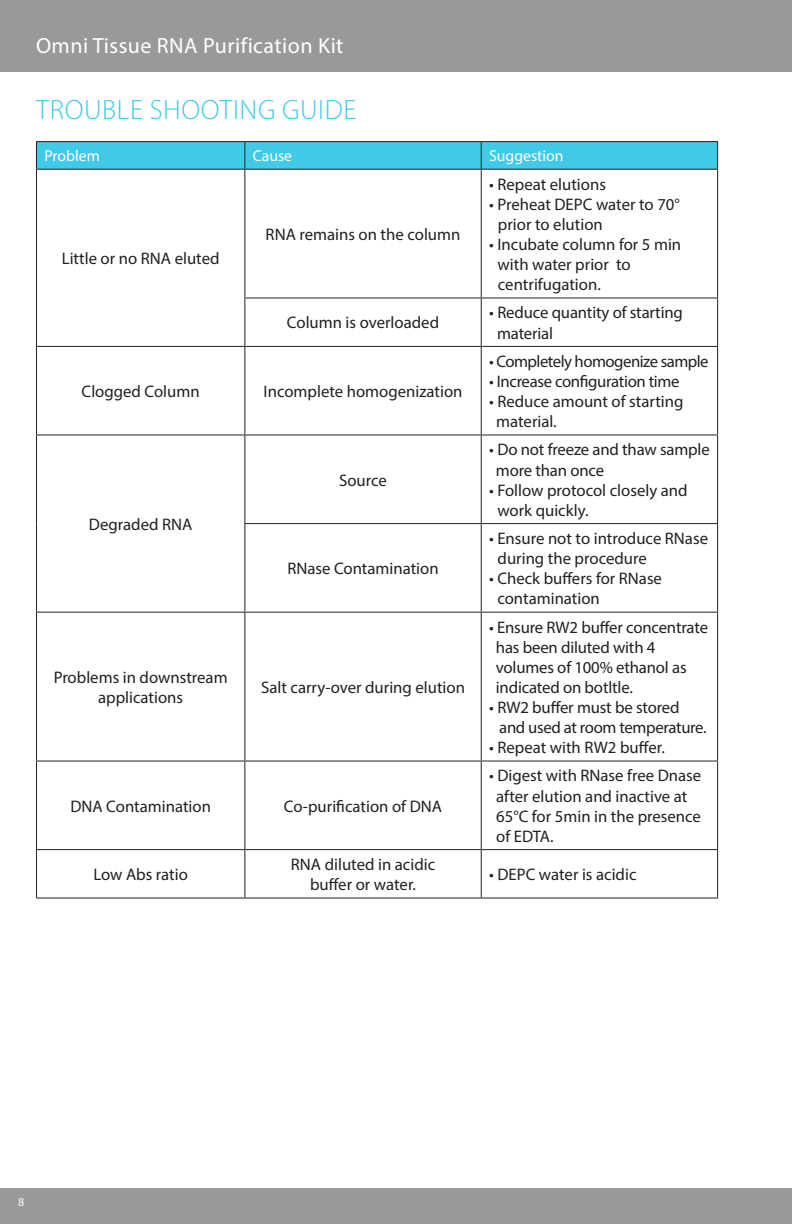
<style>
.page{position:relative;width:792px;height:1224px;background:#fff}
.page>*{position:absolute;margin:0;border:0;box-sizing:border-box;transform-origin:0 0}
.t1{font:300 28px "Myriad Pro";letter-spacing:.02em;color:#41c9e8}
.t2{font:22px "Myriad Pro";letter-spacing:.02em;color:#fff}
.t3{font:16.8px/20px "Myriad Pro";color:#231f20;text-align:center}
.t4{font:16.8px "Myriad Pro";letter-spacing:-.02em;color:#231f20}
.t5{font:16.8px "Myriad Pro";letter-spacing:-.03em;color:#231f20}
.t6{font:15.8px "Myriad Pro";color:#fff}
.t7{font:12px "Myriad Pro";color:#fff}
</style>
<div class="page">
<div style="left:0;top:0;width:792px;height:72px;background:#99989b"></div>
<div style="left:0;top:1188px;width:792px;height:36px;background:#99989b"></div>
<hr style="left:36px;top:170px;width:1px;height:128px;background:#231f20">
<hr style="left:244px;top:170px;width:1px;height:127px;background:#231f20">
<hr style="left:481px;top:170px;width:1px;height:127px;background:#231f20">
<hr style="left:717px;top:170px;width:1px;height:127px;background:#231f20">
<hr style="left:36px;top:298px;width:1px;height:48px;background:#231f20">
<hr style="left:244px;top:297px;width:237px;height:1px;background:#231f20">
<hr style="left:244px;top:298px;width:1px;height:48px;background:#231f20">
<hr style="left:481px;top:297px;width:237px;height:1px;background:#231f20">
<hr style="left:481px;top:298px;width:1px;height:48px;background:#231f20">
<hr style="left:717px;top:298px;width:1px;height:48px;background:#231f20">
<hr style="left:36px;top:346px;width:209px;height:1px;background:#231f20">
<hr style="left:36px;top:347px;width:1px;height:87px;background:#231f20">
<hr style="left:245px;top:346px;width:236px;height:1px;background:#231f20">
<hr style="left:244px;top:347px;width:1px;height:87px;background:#231f20">
<hr style="left:481px;top:346px;width:237px;height:1px;background:#231f20">
<hr style="left:481px;top:347px;width:1px;height:87px;background:#231f20">
<hr style="left:717px;top:347px;width:1px;height:87px;background:#231f20">
<hr style="left:36px;top:434px;width:209px;height:1px;background:#231f20">
<hr style="left:36px;top:435px;width:1px;height:89px;background:#231f20">
<hr style="left:245px;top:434px;width:236px;height:1px;background:#231f20">
<hr style="left:244px;top:435px;width:1px;height:88px;background:#231f20">
<hr style="left:481px;top:434px;width:237px;height:1px;background:#231f20">
<hr style="left:481px;top:435px;width:1px;height:88px;background:#231f20">
<hr style="left:717px;top:435px;width:1px;height:88px;background:#231f20">
<hr style="left:36px;top:524px;width:1px;height:88px;background:#231f20">
<hr style="left:244px;top:523px;width:237px;height:1px;background:#231f20">
<hr style="left:244px;top:524px;width:1px;height:88px;background:#231f20">
<hr style="left:481px;top:523px;width:237px;height:1px;background:#231f20">
<hr style="left:481px;top:524px;width:1px;height:88px;background:#231f20">
<hr style="left:717px;top:524px;width:1px;height:88px;background:#231f20">
<hr style="left:36px;top:612px;width:209px;height:1px;background:#231f20">
<hr style="left:36px;top:613px;width:1px;height:148px;background:#231f20">
<hr style="left:245px;top:612px;width:236px;height:1px;background:#231f20">
<hr style="left:244px;top:613px;width:1px;height:148px;background:#231f20">
<hr style="left:481px;top:612px;width:237px;height:1px;background:#231f20">
<hr style="left:481px;top:613px;width:1px;height:148px;background:#231f20">
<hr style="left:717px;top:613px;width:1px;height:148px;background:#231f20">
<hr style="left:36px;top:761px;width:209px;height:1px;background:#231f20">
<hr style="left:36px;top:762px;width:1px;height:87px;background:#231f20">
<hr style="left:245px;top:761px;width:236px;height:1px;background:#231f20">
<hr style="left:244px;top:762px;width:1px;height:87px;background:#231f20">
<hr style="left:481px;top:761px;width:237px;height:1px;background:#231f20">
<hr style="left:481px;top:762px;width:1px;height:87px;background:#231f20">
<hr style="left:717px;top:762px;width:1px;height:87px;background:#231f20">
<hr style="left:36px;top:849px;width:209px;height:1px;background:#231f20">
<hr style="left:36px;top:850px;width:1px;height:48px;background:#231f20">
<hr style="left:245px;top:849px;width:236px;height:1px;background:#231f20">
<hr style="left:244px;top:850px;width:1px;height:48px;background:#231f20">
<hr style="left:481px;top:849px;width:237px;height:1px;background:#231f20">
<hr style="left:481px;top:850px;width:1px;height:48px;background:#231f20">
<hr style="left:717px;top:850px;width:1px;height:48px;background:#231f20">
<hr style="left:36px;top:898px;width:209px;height:1px;background:#231f20">
<hr style="left:245px;top:898px;width:236px;height:1px;background:#231f20">
<hr style="left:481px;top:898px;width:237px;height:1px;background:#231f20">
<hr style="left:36px;top:141px;width:209px;height:1px;background:#231f20">
<hr style="left:245px;top:141px;width:236px;height:1px;background:#231f20">
<hr style="left:481px;top:141px;width:237px;height:1px;background:#231f20">
<svg style="left:36px;top:142px;width:682px;height:27px;background:#40c5e3"></svg>
<hr style="left:36px;top:169px;width:209px;height:1px;background:#231f20">
<hr style="left:245px;top:169px;width:236px;height:1px;background:#231f20">
<hr style="left:481px;top:169px;width:237px;height:1px;background:#231f20">
<h2 class="t2" style="left:36px;top:32px;width:309px">Omni Tissue RNA Purification Kit</h2>
<p class="t1" style="left:36px;top:94px;width:322px">TROUBLE SHOOTING GUIDE</p>
<p class="t6" style="left:44px;top:146px;width:57px">Problem</p>
<p class="t6" style="left:253px;top:146px;width:41px">Cause</p>
<p class="t6" style="left:489px;top:146px;width:76px">Suggestion</p>
<p class="t3" style="left:62px;top:248px;width:159px">Little or no RNA eluted</p>
<p class="t3" style="left:266px;top:224px;width:196px">RNA remains on the column</p>
<p class="t3" style="left:287px;top:313px;width:154px">Column is overloaded</p>
<p class="t3" style="left:82px;top:381px;width:120px">Clogged Column</p>
<p class="t3" style="left:264px;top:381px;width:200px">Incomplete homogenization</p>
<p class="t3" style="left:89px;top:514px;width:105px">Degraded RNA</p>
<p class="t3" style="left:339px;top:470px;width:49px">Source</p>
<p class="t3" style="left:287px;top:558px;width:153px">RNase Contamination</p>
<p class="t3" style="left:54px;top:667px;width:175px">Problems in downstream applications</p>
<p class="t3" style="left:261px;top:677px;width:205px">Salt carry-over during elution</p>
<p class="t3" style="left:70px;top:796px;width:142px">DNA Contamination</p>
<p class="t3" style="left:284px;top:796px;width:160px">Co-purification of DNA</p>
<p class="t3" style="left:93px;top:864px;width:96px">Low Abs ratio</p>
<p class="t3" style="left:291px;top:854px;width:146px">RNA diluted in acidic</p>
<p class="t3" style="left:310px;top:874px;width:108px">buffer or water.</p>
<p class="t3" style="left:489px;top:174px;width:118px">• Repeat elutions</p>
<p class="t3" style="left:489px;top:194px;width:192px">• Preheat DEPC water to 70°</p>
<p class="t3" style="left:498px;top:214px;width:106px">prior to elution</p>
<p class="t3" style="left:489px;top:234px;width:194px">• Incubate column for 5 min</p>
<p class="t3" style="left:498px;top:254px;width:135px">with water prior to</p>
<p class="t3" style="left:498px;top:274px;width:104px">centrifugation.</p>
<p class="t3" style="left:489px;top:303px;width:195px">• Reduce quantity of starting</p>
<p class="t3" style="left:497px;top:323px;width:58px">material</p>
<p class="t5" style="left:489px;top:351px;width:221px">• Completely homogenize sample</p>
<p class="t4" style="left:489px;top:371px;width:192px">• Increase configuration time</p>
<p class="t3" style="left:489px;top:391px;width:196px">• Reduce amount of starting</p>
<p class="t3" style="left:496px;top:411px;width:62px">material.</p>
<p class="t3" style="left:489px;top:440px;width:222px">• Do not freeze and thaw sample</p>
<p class="t3" style="left:496px;top:460px;width:110px">more than once</p>
<p class="t3" style="left:489px;top:480px;width:200px">• Follow protocol closely and</p>
<p class="t3" style="left:497px;top:500px;width:93px">work quickly.</p>
<p class="t3" style="left:489px;top:528px;width:220px">• Ensure not to introduce RNase</p>
<p class="t3" style="left:498px;top:548px;width:151px">during the procedure</p>
<p class="t3" style="left:489px;top:568px;width:174px">• Check buffers for RNase</p>
<p class="t3" style="left:497px;top:588px;width:104px">contamination</p>
<p class="t3" style="left:489px;top:617px;width:220px">• Ensure RW2 buffer concentrate</p>
<p class="t3" style="left:496px;top:637px;width:161px">has been diluted with 4</p>
<p class="t3" style="left:496px;top:657px;width:192px">volumes of 100% ethanol as</p>
<p class="t3" style="left:496px;top:677px;width:138px">indicated on botltle.</p>
<p class="t3" style="left:489px;top:697px;width:192px">• RW2 buffer must be stored</p>
<p class="t4" style="left:499px;top:717px;width:209px">and used at room temperature.</p>
<p class="t3" style="left:489px;top:737px;width:177px">• Repeat with RW2 buffer.</p>
<p class="t3" style="left:489px;top:766px;width:214px">• Digest with RNase free Dnase</p>
<p class="t3" style="left:496px;top:786px;width:193px">after elution and inactive at</p>
<p class="t3" style="left:496px;top:806px;width:206px">65°C for 5min in the presence</p>
<p class="t3" style="left:496px;top:826px;width:59px">of EDTA.</p>
<p class="t3" style="left:489px;top:864px;width:149px">• DEPC water is acidic</p>
<p class="t7" style="left:18px;top:1195px;width:8px">8</p>
</div>
